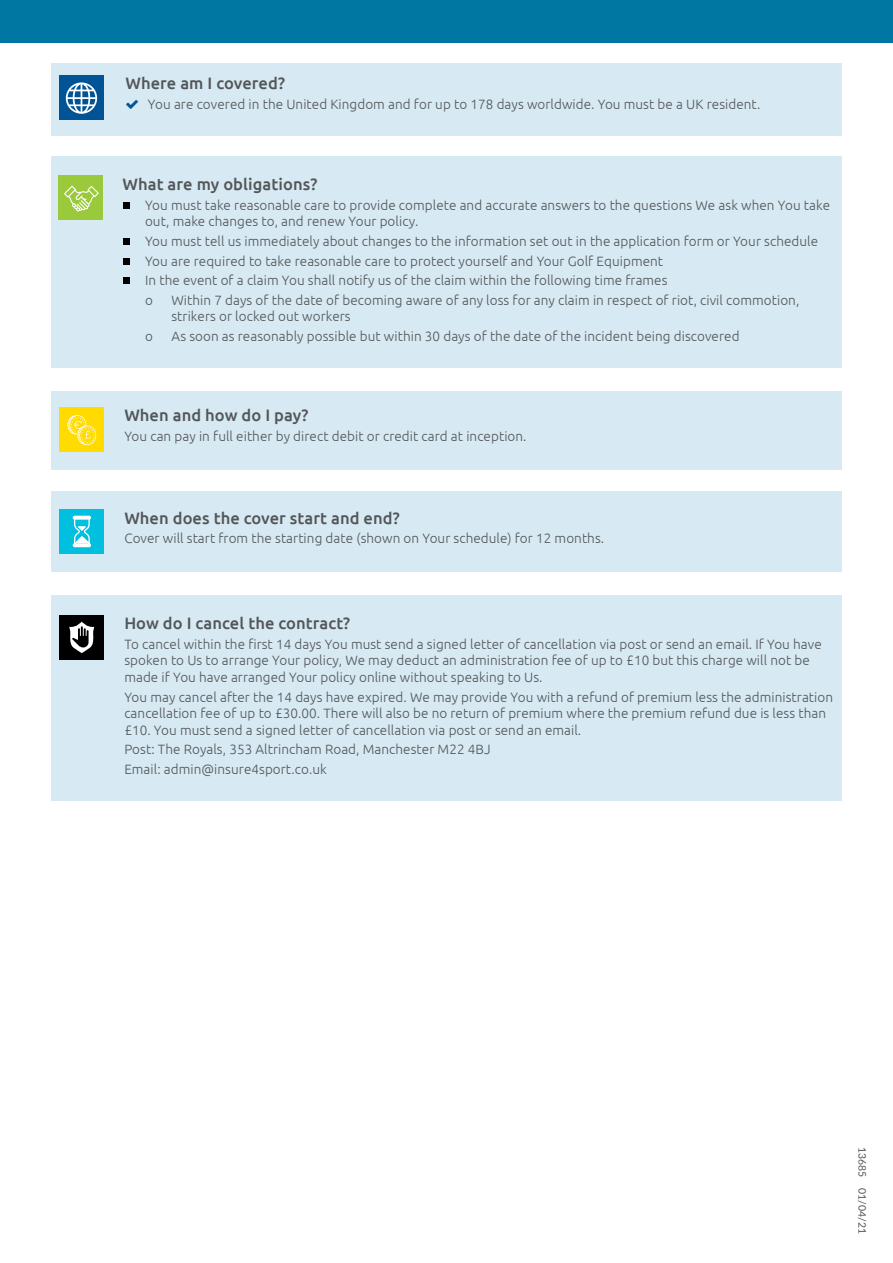
<style>
.page{position:relative;width:893px;height:1263px;background:#fff}
.page>*{position:absolute;margin:0;border:0;box-sizing:border-box;transform-origin:0 0}
.t1{font:500 16.5px "Ubuntu";letter-spacing:.005em;color:#525658}
.t2{font:300 13.5px/16.5px "Ubuntu";letter-spacing:.005em;color:#525658}
.t3{font:10.5px "Lato";color:#54565a}
</style>
<div class="page">
<div style="left:0;top:0;width:893px;height:43px;background:#0076a3"></div>
<div style="left:51px;top:156px;width:791px;height:212px;background:#d7e9f3"></div>
<div style="left:51px;top:391px;width:791px;height:79px;background:#d7e9f3"></div>
<div style="left:51px;top:491px;width:791px;height:80px;background:#d7e9f3"></div>
<div style="left:51px;top:595px;width:791px;height:205px;background:#d7e9f3"></div>
<div style="left:59px;top:175px;width:44px;height:44px;background:#9aca3c"></div>
<svg style="left:64px;top:186px;width:35px;height:25px"></svg>
<div style="left:60px;top:408px;width:44px;height:44px;background:#ffdb00"></div>
<svg style="left:68px;top:415px;width:28px;height:30px"></svg>
<div style="left:60px;top:509px;width:44px;height:44px;background:#00bfdf"></div>
<hr style="left:73px;top:543px;width:18px;height:4px;background:#fff;border-radius:2px">
<hr style="left:73px;top:516px;width:18px;height:4px;background:#fff;border-radius:2px">
<svg style="left:74px;top:519px;width:16px;height:25px"></svg>
<div style="left:60px;top:615px;width:44px;height:44px;background:#000"></div>
<svg style="left:69px;top:622px;width:25px;height:31px"></svg>
<div style="left:123px;top:202px;width:7px;height:7px;background:#000"></div>
<div style="left:123px;top:238px;width:7px;height:7px;background:#000"></div>
<div style="left:123px;top:257px;width:7px;height:7px;background:#000"></div>
<div style="left:123px;top:277px;width:7px;height:7px;background:#000"></div>
<div style="left:52px;top:64px;width:790px;height:72px;background:#d7e9f3"></div>
<div style="left:60px;top:75px;width:44px;height:45px;background:#005496"></div>
<svg style="left:66px;top:82px;width:31px;height:32px"></svg>
<p class="t1" style="left:125px;top:73px;width:161px">Where am I covered?</p>
<p class="t2" style="left:148px;top:96px;width:614px">You are covered in the United Kingdom and for up to 178 days worldwide. You must be a UK resident.</p>
<p class="t1" style="left:123px;top:174px;width:196px">What are my obligations?</p>
<p class="t2" style="left:145px;top:196px;width:686px">You must take reasonable care to provide complete and accurate answers to the questions We ask when You take out, make changes to, and renew Your policy.</p>
<p class="t2" style="left:145px;top:231px;width:675px;line-height:19.6px">You must tell us immediately about changes to the information set out in the application form or Your schedule You are required to take reasonable care to protect yourself and Your Golf Equipment<br>In the event of a claim You shall notify us of the claim within the following time frames<br>o</p>
<p class="t2" style="left:171px;top:292px;width:629px">Within 7 days of the date of becoming aware of any loss for any claim in respect of riot, civil commotion, strikers or locked out workers</p>
<p class="t2" style="left:145px;top:328px;width:9px">o</p>
<p class="t2" style="left:171px;top:328px;width:570px">As soon as reasonably possible but within 30 days of the date of the incident being discovered</p>
<p class="t1" style="left:124px;top:405px;width:186px">When and how do I pay?</p>
<p class="t2" style="left:124px;top:427px;width:404px">You can pay in full either by direct debit or credit card at inception.</p>
<p class="t1" style="left:124px;top:507px;width:277px">When does the cover start and end?</p>
<p class="t2" style="left:124px;top:530px;width:481px">Cover will start from the starting date (shown on Your schedule) for 12 months.</p>
<p class="t1" style="left:124px;top:613px;width:227px">How do I cancel the contract?</p>
<p class="t2" style="left:124px;top:635px;width:699px">To cancel within the first 14 days You must send a signed letter of cancellation via post or send an email. If You have spoken to Us to arrange Your policy, We may deduct an administration fee of up to £10 but this charge will not be made if You have arranged Your policy online without speaking to Us.</p>
<p class="t2" style="left:124px;top:688px;width:710px">You may cancel after the 14 days have expired. We may provide You with a refund of premium less the administration cancellation fee of up to £30.00. There will also be no return of premium where the premium refund due is less than £10. You must send a signed letter of cancellation via post or send an email.</p>
<p class="t2" style="left:124px;top:739px;width:368px;line-height:19.6px">Post: The Royals, 353 Altrincham Road, Manchester M22 4BJ<br>Email: admin@insure4sport.co.uk</p>
<p class="t3" style="left:870px;top:1147px;width:89px;rotate:90deg">13685 01/04/21</p>
</div>
